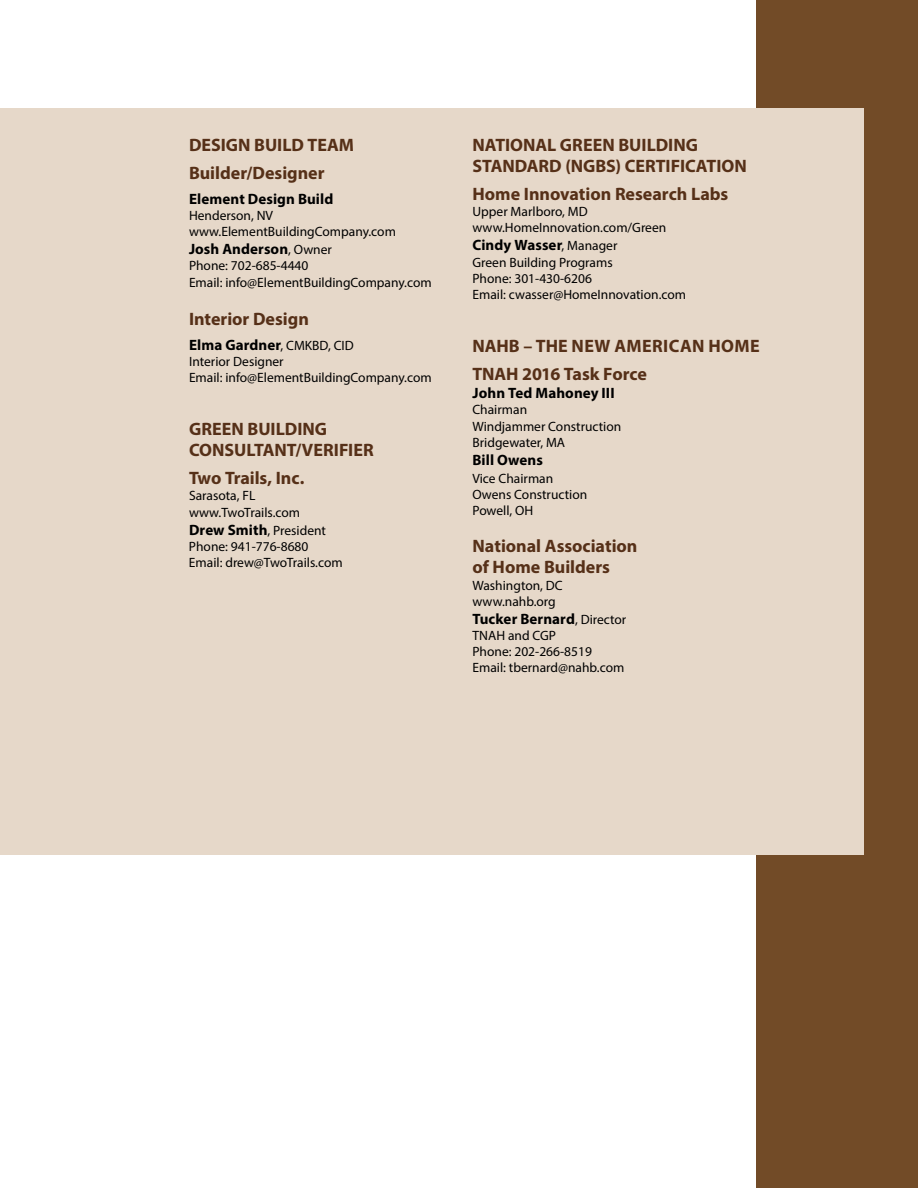
<style>
.page{position:relative;width:918px;height:1188px;background:#fff}
.page>*{position:absolute;margin:0;border:0;box-sizing:border-box;transform-origin:0 0}
.t1{font:700 18px/21px "Myriad Pro";color:#563018}
.t2{font:700 15px "Myriad Pro";letter-spacing:.005em;color:#000}
.t3{font:13.5px/16.2px "Myriad Pro";color:#000}
.s1{font-weight:400;font-size:13.5px}
.s2{font-weight:700;font-size:15px}
</style>
<div class="page">
<div style="left:756px;top:0;width:162px;height:1188px;background:#724b27"></div>
<div style="left:0;top:108px;width:864px;height:746px;background:#e6d8c9"></div>
<h1 class="t1" style="left:189px;top:131px;width:167px;line-height:27.8px">DESIGN BUILD TEAM<br>Builder/Designer</h1>
<p class="t2" style="left:189px;top:189px;width:146px">Element Design Build</p>
<p class="t3" style="left:189px;top:207px;width:208px">Henderson, NV www.ElementBuildingCompany.com</p>
<p class="t2" style="left:189px;top:239px;width:144px">Josh Anderson<span class="s1">, Owner</span></p>
<p class="t3" style="left:189px;top:258px;width:244px">Phone: 702-685-4440<br>Email: info@ElementBuildingCompany.com</p>
<h1 class="t1" style="left:189px;top:308px;width:121px">Interior Design</h1>
<p class="t2" style="left:189px;top:335px;width:166px">Elma Gardner<span class="s1">, CMKBD, CID</span></p>
<p class="t3" style="left:189px;top:353px;width:244px">Interior Designer<br>Email: info@ElementBuildingCompany.com</p>
<h1 class="t1" style="left:189px;top:418px;width:186px">GREEN BUILDING<br>CONSULTANT/VERIFIER</h1>
<h1 class="t1" style="left:189px;top:467px;width:117px">Two Trails, Inc.</h1>
<p class="t3" style="left:189px;top:487px;width:113px">Sarasota, FL www.TwoTrails.com</p>
<p class="t3" style="left:189px;top:522px;width:155px"><span class="s2">Drew Smith</span>, President<br>Phone: 941-776-8680<br>Email: drew@TwoTrails.com</p>
<h1 class="t1" style="left:472px;top:134px;width:276px">NATIONAL GREEN BUILDING<br>STANDARD (NGBS) CERTIFICATION</h1>
<h1 class="t1" style="left:472px;top:183px;width:257px">Home Innovation Research Labs</h1>
<p class="t3" style="left:472px;top:203px;width:195px">Upper Marlboro, MD www.HomeInnovation.com/Green</p>
<p class="t2" style="left:472px;top:236px;width:146px">Cindy Wasser<span class="s1">, Manager</span></p>
<p class="t3" style="left:472px;top:254px;width:215px">Green Building Programs<br>Phone: 301-430-6206<br>Email: cwasser@HomeInnovation.com</p>
<h1 class="t1" style="left:472px;top:332px;width:289px;line-height:27.8px">NAHB – THE NEW AMERICAN HOME<br>TNAH 2016 Task Force</h1>
<p class="t2" style="left:472px;top:383px;width:144px">John Ted Mahoney III</p>
<p class="t3" style="left:472px;top:402px;width:150px">Chairman<br>Windjammer Construction<br>Bridgewater, MA</p>
<p class="t2" style="left:472px;top:450px;width:72px">Bill Owens</p>
<p class="t3" style="left:472px;top:470px;width:116px">Vice Chairman<br>Owens Construction<br>Powell, OH</p>
<h1 class="t1" style="left:472px;top:535px;width:167px">National Association of Home Builders</h1>
<p class="t3" style="left:472px;top:577px;width:92px">Washington, DC www.nahb.org</p>
<p class="t2" style="left:472px;top:609px;width:155px">Tucker Bernard<span class="s1">, Director</span></p>
<p class="t3" style="left:473px;top:627px;width:153px">TNAH and CGP<br>Phone: 202-266-8519<br>Email: tbernard@nahb.com</p>
</div>
